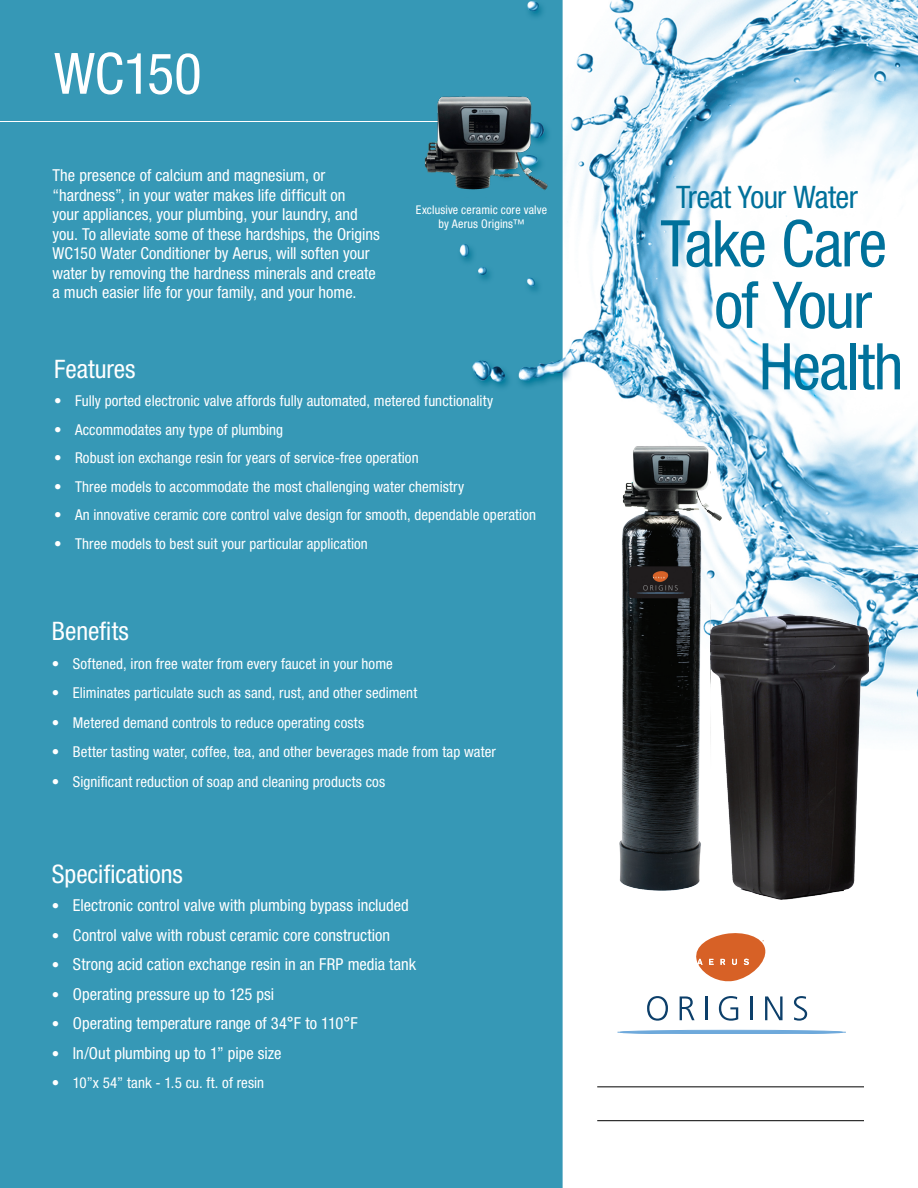
<style>
.page{position:relative;width:918px;height:1188px;background:#fff}
.page>*{position:absolute;margin:0;border:0;box-sizing:border-box;transform-origin:0 0}
.t1{font:condensed 64.5px "Helvetica Neue LT Std";letter-spacing:-.025em;color:#00719b}
.Copy_Subheads{font:condensed 57px "Helvetica Neue LT Std";letter-spacing:-.01em;color:#fff}
.t2{font:condensed 31.05px "Helvetica Neue LT Std";letter-spacing:-.02em;color:#00719b}
.BODY_COPY{font:condensed 25.5px "Helvetica Neue LT Std";color:#fff}
.BULLETS{font:condensed 16.5px/19.5px "Helvetica Neue LT Std";color:#fff}
.t3{font:condensed 15px "Helvetica Neue LT Std";letter-spacing:.005em;color:#fff}
.BODY_COPY-2{font:condensed 12px/13.5px "Helvetica Neue LT Std";letter-spacing:.015em;color:#fff;text-align:center}
.s1{font-family:"Helvetica Neue"}
.s2{font-family:"Helvetica Neue";font-size:15px}
.s3{font-family:"Benton Sans";font-weight:500;font-stretch:normal}
</style>
<div class="page">
<img style="left:0;top:0;width:918px;height:1188px">
<hr style="left:0;top:121px;width:471px;height:1px;background:#fff">
<svg style="left:620px;top:1030px;width:223px;height:4px"></svg>
<hr style="left:618px;top:1032px;width:228px;height:1px;background:#6ea9db">
<svg style="left:647px;top:996px;width:21px;height:25px"></svg>
<svg style="left:680px;top:996px;width:15px;height:24px"></svg>
<hr style="left:705px;top:996px;width:2px;height:24px;background:#0c3f6a">
<svg style="left:719px;top:996px;width:19px;height:25px"></svg>
<hr style="left:751px;top:996px;width:2px;height:24px;background:#0c3f6a">
<svg style="left:765px;top:996px;width:18px;height:24px"></svg>
<svg style="left:794px;top:996px;width:13px;height:25px"></svg>
<svg style="left:694px;top:931px;width:73px;height:52px"></svg>
<img style="left:602px;top:439px;width:108px;height:452px">
<img style="left:421px;top:94px;width:130px;height:109px">
<img style="left:710px;top:430px;width:158px;height:469px">
<hr style="left:597px;top:1087px;width:267px;height:1px;background:#000">
<hr style="left:597px;top:1120px;width:267px;height:1px;background:#000">
<p class="Copy_Subheads" style="left:54px;top:41px;width:149px">WC150</p>
<p class="BULLETS" style="left:52px;top:166px;width:329px">The presence of calcium and magnesium, or “hardness”, in your water makes life difficult on<br>your appliances, your plumbing, your laundry, and you. To alleviate some of these hardships, the Origins WC150 Water Conditioner by Aerus, will soften your water by removing the hardness minerals and create a much easier life for your family, and your home.</p>
<p class="BODY_COPY-2" style="left:416px;top:203px;width:133px">Exclusive ceramic core valve by Aerus Origins™</p>
<p class="BODY_COPY" style="left:54px;top:354px;width:83px">Features</p>
<p class="t3" style="left:54px;top:392px;width:441px"><span class="s1">•</span> Fully ported electronic valve affords fully automated, metered functionality</p>
<p class="t3" style="left:54px;top:421px;width:231px"><span class="s1">•</span> Accommodates any type of plumbing</p>
<p class="t3" style="left:54px;top:449px;width:366px"><span class="s1">•</span> Robust ion exchange resin for years of service-free operation</p>
<p class="t3" style="left:54px;top:478px;width:412px"><span class="s1">•</span> Three models to accommodate the most challenging water chemistry</p>
<p class="t3" style="left:54px;top:506px;width:484px"><span class="s1">•</span> An innovative ceramic core control valve design for smooth, dependable operation</p>
<p class="t3" style="left:54px;top:535px;width:315px"><span class="s1">•</span> Three models to best suit your particular application</p>
<p class="BODY_COPY" style="left:52px;top:616px;width:79px">Benefits</p>
<p class="t3" style="left:52px;top:655px;width:342px"><span class="s1">•</span> Softened, iron free water from every faucet in your home</p>
<p class="t3" style="left:52px;top:684px;width:367px"><span class="s1">•</span> Eliminates particulate such as sand, rust, and other sediment</p>
<p class="t3" style="left:52px;top:714px;width:314px"><span class="s1">•</span> Metered demand controls to reduce operating costs</p>
<p class="t3" style="left:52px;top:743px;width:445px"><span class="s1">•</span> Better tasting water, coffee, tea, and other beverages made from tap water</p>
<p class="t3" style="left:52px;top:773px;width:335px"><span class="s1">•</span> Significant reduction of soap and cleaning products cos</p>
<p class="BODY_COPY" style="left:52px;top:859px;width:133px">Specifications</p>
<p class="BULLETS" style="left:52px;top:896px;width:359px"><span class="s2">•</span> Electronic control valve with plumbing bypass included</p>
<p class="BULLETS" style="left:52px;top:925px;width:340px"><span class="s2">•</span> Control valve with robust ceramic core construction</p>
<p class="BULLETS" style="left:52px;top:955px;width:366px"><span class="s2">•</span> Strong acid cation exchange resin in an FRP media tank</p>
<p class="BULLETS" style="left:52px;top:984px;width:224px"><span class="s2">•</span> Operating pressure up to 125 psi</p>
<p class="BULLETS" style="left:52px;top:1014px;width:308px"><span class="s2">•</span> Operating temperature range of 34<span class="s3">°</span>F to 110<span class="s3">°</span>F</p>
<p class="BULLETS" style="left:52px;top:1043px;width:231px"><span class="s2">•</span> In/Out plumbing up to 1” pipe size</p>
<p class="t3" style="left:52px;top:1074px;width:214px"><span class="s1">•</span> 10”x 54” tank - 1.5 cu. ft. of resin</p>
<p class="t2" style="left:676px;top:179px;width:183px">Treat Your Water</p>
<p class="t1" style="left:660px;top:206px;width:228px">Take Care</p>
<p class="t1" style="left:714px;top:268px;width:159px">of Your</p>
<p class="t1" style="left:759px;top:329px;width:146px">Health</p>
</div>
